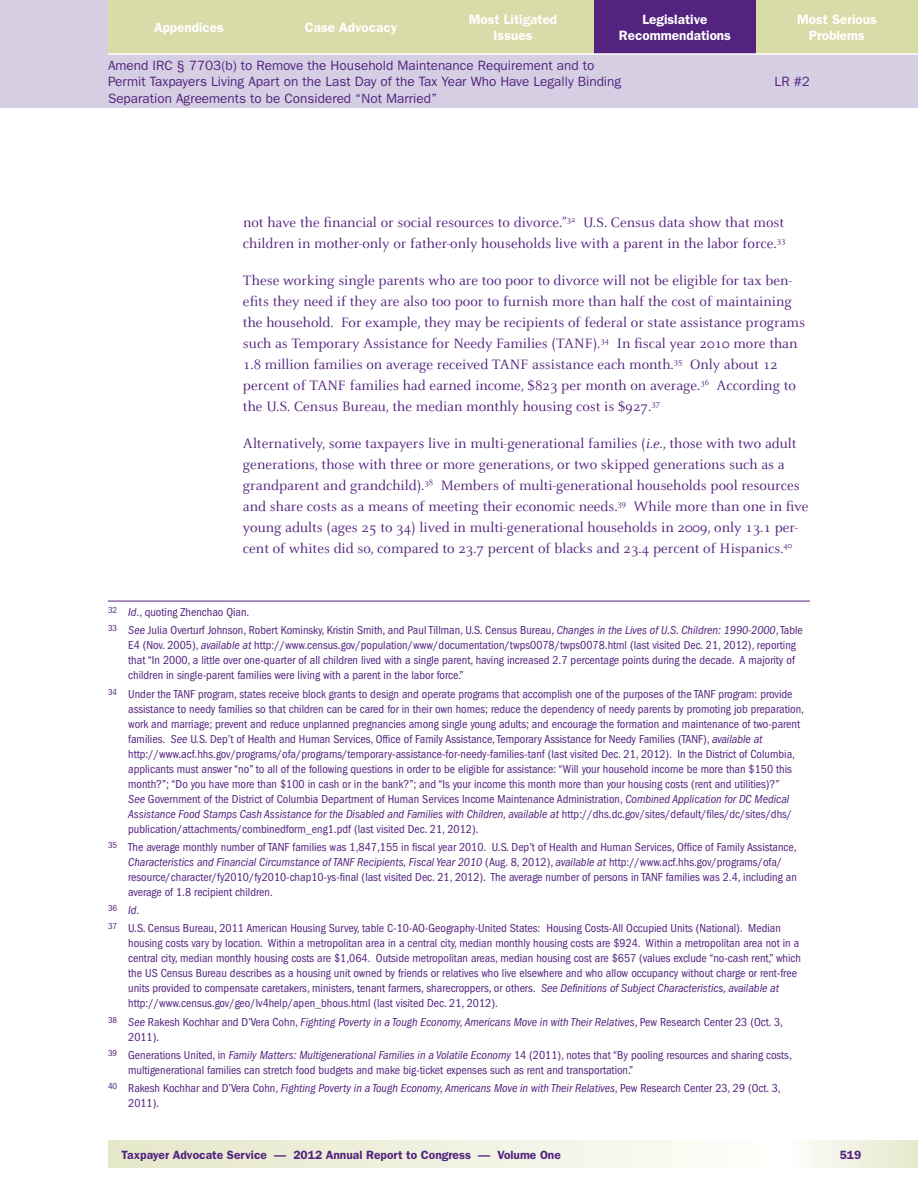
<style>
.page{position:relative;width:918px;height:1188px;background:#fff}
.page>*{position:absolute;margin:0;border:0;box-sizing:border-box;transform-origin:0 0}
.Body_Text{font:15px/21px "Celeste";color:#53237f}
.t1{font:13.5px/16.5px "Franklin Gothic";color:#53237f}
.t2{font:600 13.5px/16.5px "Franklin Gothic";color:#fff;text-align:center}
.IGNORE_Footnote{font:condensed 12px/15px "Franklin Gothic";color:#53237f}
.IGNORE_Footnote-2{font:italic condensed 12px/15px "Franklin Gothic";color:#53237f}
.t3{font:600 12px "Franklin Gothic";color:#53237f}
.IGNORE_Footnote-3{font:condensed 9px "Franklin Gothic";color:#53237f}
.s1{font-style:italic}
.s2{font-style:italic;font-size:12px}
.s3{font-size:12px}
.s4{font-style:normal}
</style>
<div class="page">
<svg style="left:108px;top:1141px;width:585px;height:27px;background:#eff0dd"></svg>
<div style="left:0;top:0;width:918px;height:108px;background:#d6cfe4"></div>
<div style="left:770px;top:1141px;width:148px;height:27px;background:linear-gradient(to right,#fff,#e7e9cd)"></div>
<div style="left:756px;top:0;width:162px;height:54px;background:#d9dba8"></div>
<div style="left:594px;top:0;width:162px;height:54px;background:#53237f"></div>
<div style="left:432px;top:0;width:162px;height:54px;background:#d9dba8"></div>
<div style="left:108px;top:0;width:162px;height:54px;background:#d9dba8"></div>
<div style="left:270px;top:0;width:162px;height:54px;background:#d9dba8"></div>
<hr style="left:108px;top:53px;width:810px;height:2px;background:#fff">
<hr style="left:108px;top:601px;width:702px;height:1px;background:#53237f">
<p class="t2" style="left:154px;top:19px;width:71px">Appendices</p>
<p class="t2" style="left:305px;top:19px;width:94px">Case Advocacy</p>
<p class="t2" style="left:469px;top:11px;width:90px">Most Litigated<br>Issues</p>
<p class="t2" style="left:619px;top:11px;width:114px">Legislative<br>Recommendations</p>
<p class="t2" style="left:797px;top:11px;width:81px">Most Serious<br>Problems</p>
<p class="t1" style="left:108px;top:57px;width:515px">Amend IRC § 7703(b) to Remove the Household Maintenance Requirement and to<br>Permit Taxpayers Living Apart on the Last Day of the Tax Year Who Have Legally Binding<br>Separation Agreements to be Considered “Not Married”</p>
<p class="t1" style="left:775px;top:73px;width:37px">LR #2</p>
<p class="Body_Text" style="left:243px;top:212px;width:544px">not have the financial or social resources to divorce.”<sup>32</sup> U.S. Census data show that most children in mother-only or father-only households live with a parent in the labor force.<sup>33</sup></p>
<p class="Body_Text" style="left:243px;top:270px;width:563px">These working single parents who are too poor to divorce will not be eligible for tax ben&shy;efits they need if they are also too poor to furnish more than half the cost of maintaining the household. For example, they may be recipients of federal or state assistance programs such as Temporary Assistance for Needy Families (TANF).<sup>34</sup> In fiscal year 2010 more than 1.8 million families on average received TANF assistance each month.<sup>35</sup> Only about 12 percent of TANF families had earned income, $823 per month on average.<sup>36</sup> According to the U.S. Census Bureau, the median monthly housing cost is $927.<sup>37</sup></p>
<p class="Body_Text" style="left:243px;top:434px;width:567px">Alternatively, some taxpayers live in multi-generational families (<span class="s1">i.e</span>., those with two adult generations, those with three or more generations, or two skipped generations such as a grandparent and grandchild).<sup>38</sup> Members of multi-generational households pool resources and share costs as a means of meeting their economic needs.<sup>39</sup> While more than one in five young adults (ages 25 to 34) lived in multi-generational households in 2009, only 13.1 per&shy;cent of whites did so, compared to 23.7 percent of blacks and 23.4 percent of Hispanics.<sup>40</sup></p>
<p class="IGNORE_Footnote" style="left:108px;top:605px;width:143px"><sup>32</sup> <span class="s1">Id</span>., quoting Zhenchao Qian.</p>
<p class="IGNORE_Footnote" style="left:128px;top:623px;width:676px;text-indent:-20px"><sup>33</sup> <span class="s1">See</span> Julia Overturf Johnson, Robert Kominsky, Kristin Smith, and Paul Tillman, U.S. Census Bureau, <span class="s1">Changes in the Lives of U.S. Children: 1990-2000</span>, Table E4 (Nov. 2005), <span class="s1">available at</span> http://www.census.gov/population/www/documentation/twps0078/twps0078.html (last visited Dec. 21, 2012), reporting that “In 2000, a little over one-quarter of all children lived with a single parent, having increased 2.7 percentage points during the decade. A majority of children in single-parent families were living with a parent in the labor force.”</p>
<p class="IGNORE_Footnote" style="left:128px;top:686px;width:677px;text-indent:-20px"><sup>34</sup> Under the TANF program, states receive block grants to design and operate programs that accomplish one of the purposes of the TANF program: provide assistance to needy families so that children can be cared for in their own homes; reduce the dependency of needy parents by promoting job preparation, work and marriage; prevent and reduce unplanned pregnancies among single young adults; and encourage the formation and maintenance of two-parent families. <span class="s1">See</span> U.S. Dep’t of Health and Human Services, Office of Family Assistance, Temporary Assistance for Needy Families (TANF), <span class="s1">available at </span>http://www.acf.hhs.gov/programs/ofa/programs/temporary-assistance-for-needy-families-tanf (last visited Dec. 21, 2012). In the District of Columbia, applicants must answer “no” to all of the following questions in order to be eligible for assistance: “Will your household income be more than $150 this month?”; “Do you have more than $100 in cash or in the bank?”; and “Is your income this month more than your housing costs (rent and utilities)?”<br><span class="s1">See</span> Government of the District of Columbia Department of Human Services Income Maintenance Administration, <span class="s1">Combined Application for DC Medical Assistance Food Stamps Cash Assistance for the Disabled and Families with Children, available at</span> http://dhs.dc.gov/sites/default/files/dc/sites/dhs/ publication/attachments/combinedform_eng1.pdf (last visited Dec. 21, 2012).</p>
<p class="IGNORE_Footnote" style="left:128px;top:839px;width:670px;text-indent:-20px"><sup>35</sup> The average monthly number of TANF families was 1,847,155 in fiscal year 2010. U.S. Dep’t of Health and Human Services, Office of Family Assistance, <span class="s1">Characteristics and Financial Circumstance of TANF Recipients, Fiscal Year 2010</span> (Aug. 8, 2012), <span class="s1">available at</span> http://www.acf.hhs.gov/programs/ofa/ resource/character/fy2010/fy2010-chap10-ys-final (last visited Dec. 21, 2012). The average number of persons in TANF families was 2.4, including an average of 1.8 recipient children.</p>
<p class="IGNORE_Footnote-3" style="left:108px;top:903px;width:33px">36 <span class="s2">Id</span><span class="s3">.</span></p>
<p class="IGNORE_Footnote" style="left:128px;top:921px;width:674px;text-indent:-20px"><sup>37</sup> U.S. Census Bureau, 2011 American Housing Survey, table C-10-AO-Geography-United States: Housing Costs-All Occupied Units (National). Median housing costs vary by location. Within a metropolitan area in a central city, median monthly housing costs are $924. Within a metropolitan area not in a central city, median monthly housing costs are $1,064. Outside metropolitan areas, median housing cost are $657 (values exclude “no-cash rent,” which the US Census Bureau describes as a housing unit owned by friends or relatives who live elsewhere and who allow occupancy without charge or rent-free units provided to compensate caretakers, ministers, tenant farmers, sharecroppers, or others. <span class="s1">See Definitions of Subject Characteristics, available at </span>http://www.census.gov/geo/lv4help/apen_bhous.html (last visited Dec. 21, 2012).</p>
<p class="IGNORE_Footnote-2" style="left:128px;top:1014px;width:656px;text-indent:-20px"><sup>38</sup> See <span class="s4">Rakesh Kochhar and D’Vera Cohn,</span> Fighting Poverty in a Tough Economy, Americans Move in with Their Relatives<span class="s4">, Pew Research Center 23 (Oct. 3,<br>2011).</span></p>
<p class="IGNORE_Footnote" style="left:128px;top:1047px;width:665px;text-indent:-20px"><sup>39</sup> Generations United, in <span class="s1">Family Matters: Multigenerational Families in a Volatile Economy</span> 14 (2011), notes that “By pooling resources and sharing costs, multigenerational families can stretch food budgets and make big-ticket expenses such as rent and transportation.”</p>
<p class="IGNORE_Footnote-2" style="left:128px;top:1081px;width:654px;text-indent:-20px"><sup>40</sup> <span class="s4">Rakesh Kochhar and D’Vera Cohn,</span> Fighting Poverty in a Tough Economy, Americans Move in with Their Relatives<span class="s4">, Pew Research Center 23, 29 (Oct. 3,<br>2011).</span></p>
<p class="t3" style="left:122px;top:1148px;width:441px">Taxpayer Advocate Service — 2012 Annual Report to Congress — Volume One</p>
<p class="t3" style="left:840px;top:1148px;width:23px">519</p>
</div>
